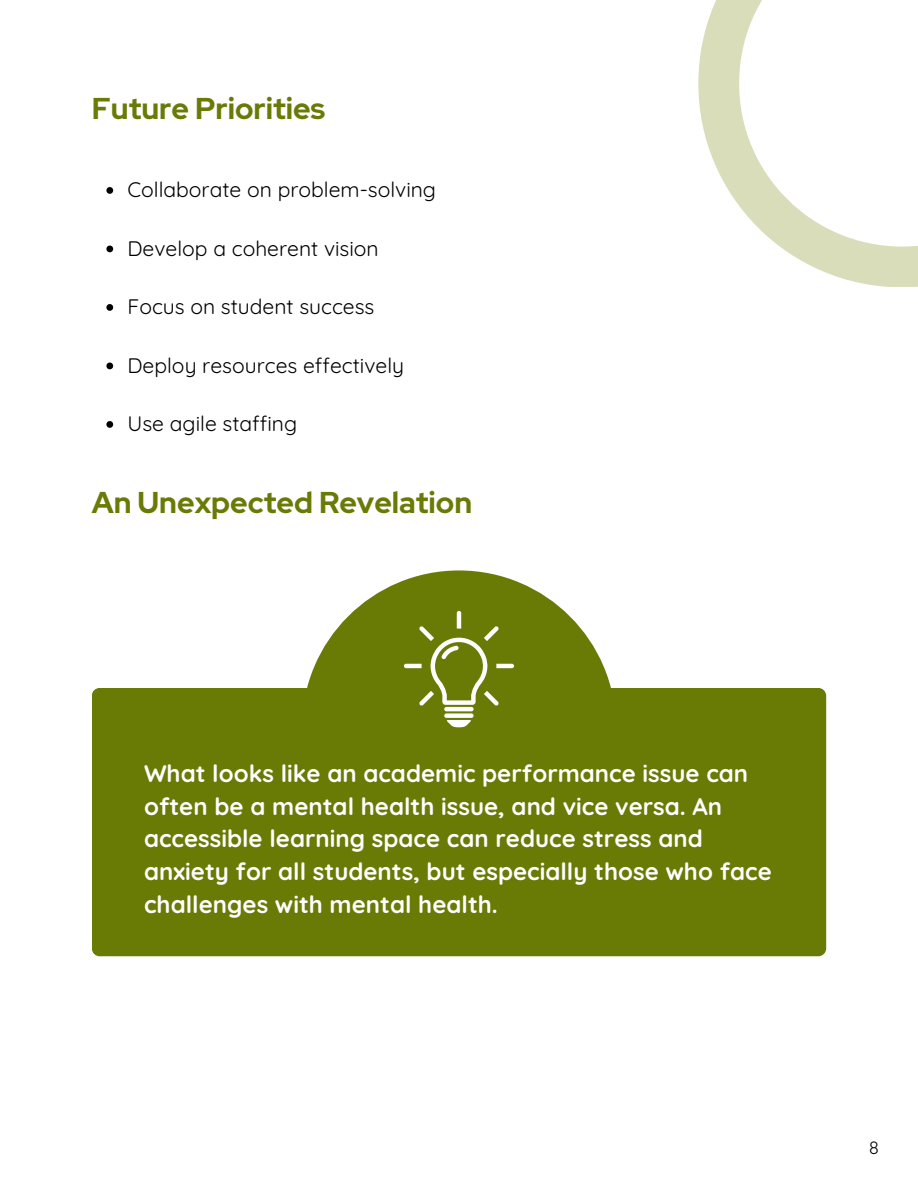
<style>
.page{position:relative;width:918px;height:1188px;background:#fff}
.page>*{position:absolute;margin:0;border:0;box-sizing:border-box;transform-origin:0 0}
.t1{font:700 30px "Red Hat Display";color:#697a05}
.t2{font:700 24px/32.7px "Quicksand";color:#fff}
.t3{font:21px "Quicksand";color:#000}
.t4{font:18px "Quicksand";color:#000}
</style>
<div class="page">
<div style="left:92px;top:688px;width:734px;height:268px;background:#697a05;border-radius:8px"></div>
<div style="left:302px;top:570px;width:314px;height:314px;background:#697a05;border-radius:50%"></div>
<svg style="left:106px;top:187px;width:7px;height:7px"></svg>
<svg style="left:106px;top:246px;width:7px;height:6px"></svg>
<svg style="left:106px;top:304px;width:7px;height:7px"></svg>
<svg style="left:106px;top:363px;width:7px;height:6px"></svg>
<svg style="left:106px;top:421px;width:7px;height:7px"></svg>
<svg style="left:404px;top:611px;width:110px;height:95px"></svg>
<hr style="left:444px;top:707px;width:30px;height:4px;background:#fff;border-radius:2px">
<div style="left:444px;top:713px;width:30px;height:5px;background:#fff;border-radius:2px"></div>
<svg style="left:447px;top:720px;width:24px;height:7px"></svg>
<svg style="left:698px;top:0;width:220px;height:287px"></svg>
<h1 class="t1" style="left:92px;top:89px;width:235px">Future Priorities</h1>
<p class="t3" style="left:127px;top:176px;width:310px">Collaborate on problem-solving</p>
<p class="t3" style="left:127px;top:235px;width:253px">Develop a coherent vision</p>
<p class="t3" style="left:127px;top:293px;width:249px">Focus on student success</p>
<p class="t3" style="left:127px;top:352px;width:278px">Deploy resources effectively</p>
<p class="t3" style="left:127px;top:410px;width:171px">Use agile staffing</p>
<h1 class="t1" style="left:92px;top:482px;width:382px">An Unexpected Revelation</h1>
<p class="t2" style="left:144px;top:757px;width:629px">What looks like an academic performance issue can often be a mental health issue, and vice versa. An accessible learning space can reduce stress and anxiety for all students, but especially those who face challenges with mental health.</p>
<p class="t4" style="left:869px;top:1136px;width:11px">8</p>
</div>
